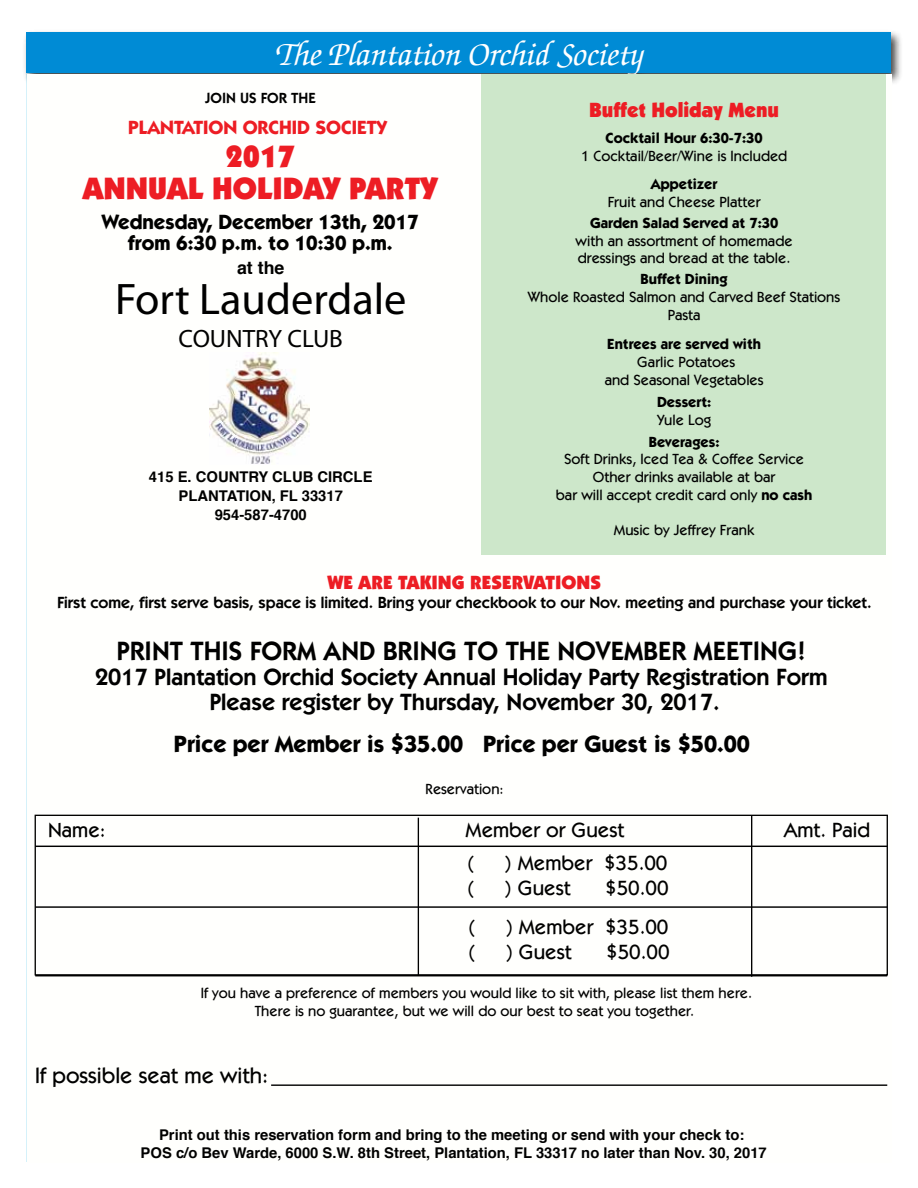
<style>
.page{position:relative;width:918px;height:1188px;background:#fff}
.page>*{position:absolute;margin:0;border:0;box-sizing:border-box;transform-origin:0 0}
.t1{font:500 44.4px "Bookman";color:#000}
.t2{font:italic 500 34.5px "Zapf Chancery";color:#fff}
.t3{font:900 31.05px/32.5px "Itc Kabel";color:#ed1d24;text-align:center}
.t4{font:600 26.7px "Itc Kabel";color:#000}
.t5{font:500 25.2px "Bookman";color:#000}
.t6{font:600 23.7px/25.2px "Itc Kabel";color:#000;text-align:center}
.t7{font:700 23.7px "Itc Kabel";color:#000}
.t8{font:500 22.2px "Itc Kabel";color:#000}
.t9{font:500 20.7px "Itc Kabel";color:#000}
.t10{font:700 20.7px/20.7px "Itc Kabel";color:#000;text-align:center}
.t11{font:900 20.7px "Itc Kabel";color:#ed1d24}
.t12{font:900 19.2px "Itc Kabel";color:#ed1d24}
.t13{font:700 19.2px "Itc Kabel";color:#ed1d24}
.t14{font:700 17.7px "Helvetica";color:#000}
.t15{font:600 16.2px "Itc Kabel";color:#000}
.t16{font:500 14.85px/17.7px "Itc Kabel";color:#000;text-align:center}
.t17{font:700 14.85px/19.2px "Helvetica";color:#000;text-align:center}
.t18{font:700 14.85px "Itc Kabel";color:#000}
.t19{font:600 14.85px "Itc Kabel";color:#000}
.s1{font-weight:700}
</style>
<div class="page">
<div style="left:22px;top:29px;width:881px;height:59px;background:#000;opacity:.75"></div>
<div style="left:26px;top:33px;width:864px;height:40px;background:#008bd5"></div>
<div style="left:28px;top:74px;width:864px;height:1089px;background:#fffffd"></div>
<hr style="left:271px;top:1084px;width:616px;height:2px;background:#000">
<img style="left:209px;top:352px;width:101px;height:112px">
<div style="left:35px;top:815px;width:853px;height:161px;border:1px solid #000"></div>
<hr style="left:35px;top:846px;width:852px;height:1px;background:#000">
<hr style="left:35px;top:906px;width:852px;height:2px;background:#000">
<hr style="left:35px;top:975px;width:852px;height:1px;background:#000">
<hr style="left:418px;top:818px;width:1px;height:158px;background:#000">
<hr style="left:751px;top:816px;width:1px;height:161px;background:#000">
<div style="left:482px;top:74px;width:404px;height:481px;background:#cde7ca"></div>
<h2 class="t2" style="left:275px;top:36px;width:369px">The Plantation Orchid Society</h2>
<p class="t19" style="left:205px;top:89px;width:112px">JOIN US FOR THE</p>
<p class="t13" style="left:128px;top:116px;width:260px">PLANTATION ORCHID SOCIETY</p>
<h3 class="t3" style="left:83px;top:140px;width:357px">2017<br>ANNUAL HOLIDAY PARTY</h3>
<h3 class="t10" style="left:102px;top:211px;width:318px">Wednesday, December 13th, 2017 from 6:30 p.m. to 10:30 p.m.</h3>
<p class="t14" style="left:237px;top:254px;width:49px">at the</p>
<h1 class="t1" style="left:115px;top:272px;width:293px">Fort Lauderdale</h1>
<h3 class="t5" style="left:179px;top:323px;width:166px">COUNTRY CLUB</h3>
<p class="t17" style="left:149px;top:467px;width:225px">415 E. COUNTRY CLUB CIRCLE<br>PLANTATION, FL 33317<br>954-587-4700</p>
<h3 class="t11" style="left:589px;top:97px;width:191px">Buffet Holiday Menu</h3>
<p class="t18" style="left:606px;top:129px;width:159px">Cocktail Hour 6:30-7:30</p>
<p class="t16" style="left:581px;top:147px;width:208px">1 Cocktail/Beer/Wine is Included</p>
<p class="t18" style="left:651px;top:175px;width:68px">Appetizer</p>
<p class="t16" style="left:608px;top:193px;width:154px">Fruit and Cheese Platter</p>
<p class="t18" style="left:590px;top:214px;width:190px">Garden Salad Served at 7:30</p>
<p class="t16" style="left:576px;top:232px;width:219px;text-align:left">with an assortment of homemade dressings and bread at the table.</p>
<p class="t18" style="left:641px;top:270px;width:89px">Buffet Dining</p>
<p class="t16" style="left:528px;top:288px;width:314px">Whole Roasted Salmon and Carved Beef Stations<br>Pasta</p>
<p class="t18" style="left:607px;top:335px;width:155px">Entrees are served with</p>
<p class="t16" style="left:605px;top:353px;width:160px">Garlic Potatoes<br>and Seasonal Vegetables</p>
<p class="t18" style="left:657px;top:393px;width:56px">Dessert:</p>
<p class="t16" style="left:657px;top:411px;width:55px">Yule Log</p>
<p class="t18" style="left:649px;top:433px;width:72px">Beverages:</p>
<p class="t16" style="left:556px;top:451px;width:258px">Soft Drinks, Iced Tea &amp; Coffee Service<br>Other drinks available at bar<br>bar will accept credit card only <span class="s1">no cash</span></p>
<p class="t16" style="left:614px;top:522px;width:142px">Music by Jeffrey Frank</p>
<p class="t12" style="left:328px;top:570px;width:275px">WE ARE TAKING RESERVATIONS</p>
<p class="t15" style="left:57px;top:593px;width:816px">First come, first serve basis, space is limited. Bring your checkbook to our Nov. meeting and purchase your ticket.</p>
<h3 class="t4" style="left:117px;top:635px;width:691px">PRINT THIS FORM AND BRING TO THE NOVEMBER MEETING!</h3>
<h3 class="t6" style="left:95px;top:664px;width:734px">2017 Plantation Orchid Society Annual Holiday Party Registration Form<br>Please register by Thursday, November 30, 2017.</h3>
<h3 class="t7" style="left:174px;top:729px;width:578px">Price per Member is $35.00 Price per Guest is $50.00</h3>
<p class="t16" style="left:426px;top:780px;width:80px">Reservation:</p>
<h3 class="t9" style="left:48px;top:818px;width:59px">Name:</h3>
<h3 class="t9" style="left:466px;top:818px;width:160px">Member or Guest</h3>
<h3 class="t9" style="left:784px;top:818px;width:88px">Amt. Paid</h3>
<h3 class="t9" style="left:467px;top:851px;width:10px">(</h3>
<h3 class="t9" style="left:504px;top:851px;width:165px">) Member $35.00</h3>
<h3 class="t9" style="left:467px;top:876px;width:10px">(</h3>
<h3 class="t9" style="left:504px;top:876px;width:68px">) Guest</h3>
<h3 class="t9" style="left:605px;top:876px;width:65px">$50.00</h3>
<h3 class="t9" style="left:468px;top:914px;width:10px">(</h3>
<h3 class="t9" style="left:505px;top:914px;width:165px">) Member $35.00</h3>
<h3 class="t9" style="left:468px;top:939px;width:10px">(</h3>
<h3 class="t9" style="left:505px;top:939px;width:68px">) Guest</h3>
<h3 class="t9" style="left:606px;top:939px;width:65px">$50.00</h3>
<p class="t16" style="left:201px;top:984px;width:553px">If you have a preference of members you would like to sit with, please list them here.<br>There is no guarantee, but we will do our best to seat you together.</p>
<h3 class="t8" style="left:35px;top:1062px;width:235px">If possible seat me with:</h3>
<p class="t17" style="left:141px;top:1126px;width:628px;line-height:17.7px">Print out this reservation form and bring to the meeting or send with your check to:<br>POS c/o Bev Warde, 6000 S.W. 8th Street, Plantation, FL 33317 no later than Nov. 30, 2017</p>
</div>
